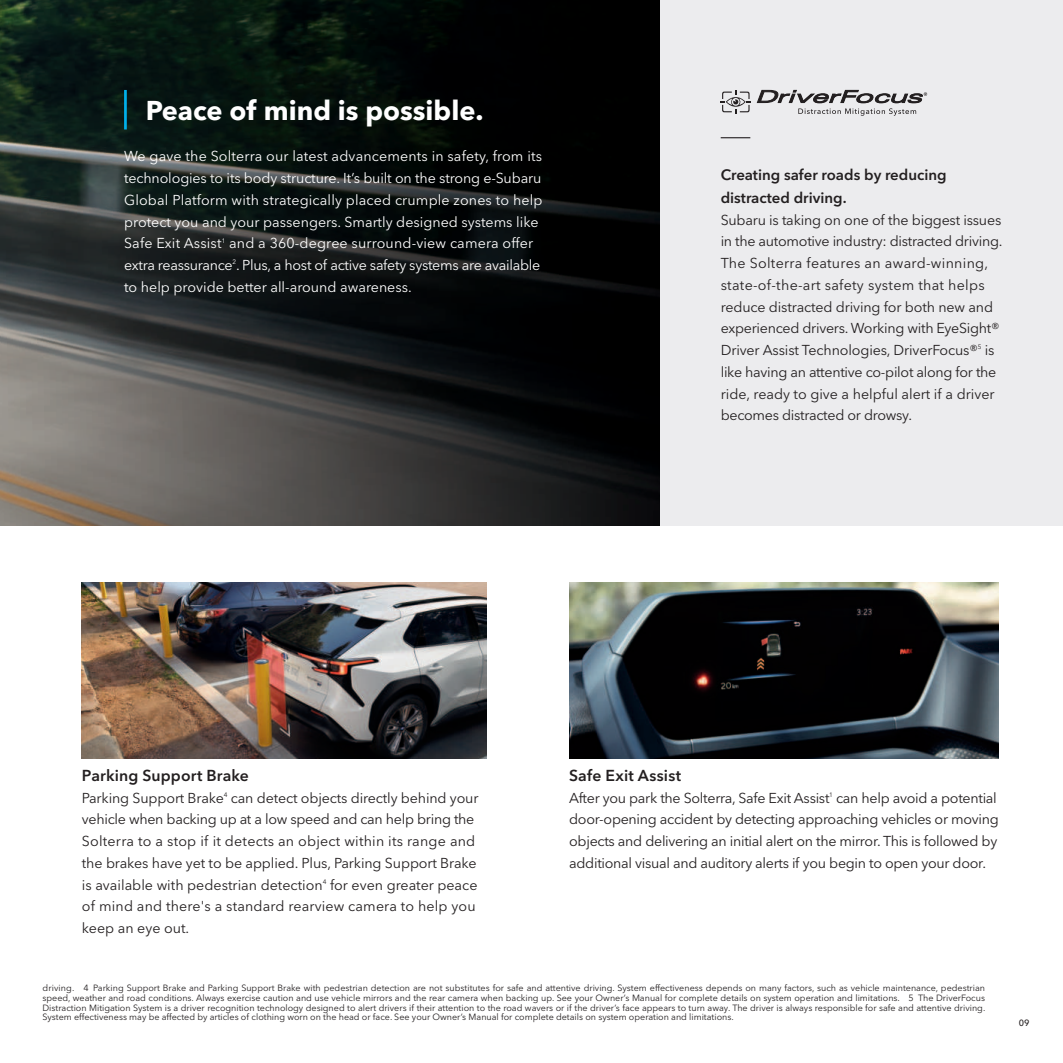
<style>
.page{position:relative;width:1063px;height:1063px;background:#fff}
.page>*{position:absolute;margin:0;border:0;box-sizing:border-box;transform-origin:0 0}
.t1{font:700 27px "Avenir Next LT Pro";color:#fff}
.t2{font:600 15.75px "Avenir Next LT Pro";letter-spacing:.01em;color:#231f20}
.t3{font:600 15px/22.5px "Avenir Next LT Pro";color:#231f20}
.t4{font:14.25px/21.8px "Avenir Next LT Pro";letter-spacing:-.015em;color:#231f20}
.t5{font:14.25px/21.8px "Avenir Next LT Pro";color:#fff}
.t6{font:9px/9.8px "Avenir Next LT Pro";color:#231f20;text-align:justify}
.t7{font:500 9px "Avenir Next LT Pro";color:#231f20}
</style>
<div class="page">
<div style="left:659px;top:0;width:404px;height:526px;background:#ececee"></div>
<img style="left:0;top:0;width:659px;height:526px">
<img style="left:82px;top:583px;width:404px;height:175px">
<img style="left:569px;top:583px;width:430px;height:175px">
<hr style="left:124px;top:90px;width:3px;height:40px;background:#00b0ea">
<svg style="left:721px;top:90px;width:30px;height:24px"></svg>
<svg style="left:757px;top:90px;width:170px;height:26px"></svg>
<svg style="left:721px;top:137px;width:29px;height:1px"></svg>
<h1 class="t1" style="left:146px;top:99px;width:339px">Peace of mind is possible.</h1>
<p class="t5" style="left:124px;top:147px;width:420px">We gave the Solterra our latest advancements in safety, from its technologies to its body structure. It’s built on the strong e-Subaru Global Platform with strategically placed crumple zones to help protect you and your passengers. Smartly designed systems like Safe Exit Assist<sup>1</sup> and a 360-degree surround-view camera offer extra reassurance<sup>2</sup>. Plus, a host of active safety systems are available to help provide better all-around awareness.</p>
<p class="t3" style="left:721px;top:165px;width:227px">Creating safer roads by reducing distracted driving.</p>
<p class="t4" style="left:721px;top:210px;width:283px">Subaru is taking on one of the biggest issues in the automotive industry: distracted driving.<br>The Solterra features an award-winning, state-of-the-art safety system that helps reduce distracted driving for both new and experienced drivers. Working with EyeSight® Driver Assist Technologies, DriverFocus®<sup>5</sup> is like having an attentive co-pilot along for the ride, ready to give a helpful alert if a driver becomes distracted or drowsy.</p>
<p class="t2" style="left:82px;top:769px;width:169px">Parking Support Brake</p>
<p class="t2" style="left:569px;top:769px;width:114px">Safe Exit Assist</p>
<p class="t4" style="left:82px;top:788px;width:398px">Parking Support Brake<sup>4</sup> can detect objects directly behind your vehicle when backing up at a low speed and can help bring the Solterra to a stop if it detects an object within its range and the brakes have yet to be applied. Plus, Parking Support Brake is available with pedestrian detection<sup>4</sup> for even greater peace of mind and there's a standard rearview camera to help you keep an eye out.</p>
<p class="t4" style="left:569px;top:788px;width:431px">After you park the Solterra, Safe Exit Assist<sup>1</sup> can help avoid a potential door-opening accident by detecting approaching vehicles or moving objects and delivering an initial alert on the mirror. This is followed by additional visual and auditory alerts if you begin to open your door.</p>
<p class="t6" style="left:43px;top:984px;width:944px">driving. 4 Parking Support Brake and Parking Support Brake with pedestrian detection are not substitutes for safe and attentive driving. System effectiveness depends on many factors, such as vehicle maintenance, pedestrian speed, weather and road conditions. Always exercise caution and use vehicle mirrors and the rear camera when backing up. See your Owner’s Manual for complete details on system operation and limitations. 5 The DriverFocus Distraction Mitigation System is a driver recognition technology designed to alert drivers if their attention to the road wavers or if the driver’s face appears to turn away. The driver is always responsible for safe and attentive driving.<br>System effectiveness may be affected by articles of clothing worn on the head or face. See your Owner’s Manual for complete details on system operation and limitations.</p>
<p class="t7" style="left:1019px;top:1019px;width:12px">09</p>
</div>
